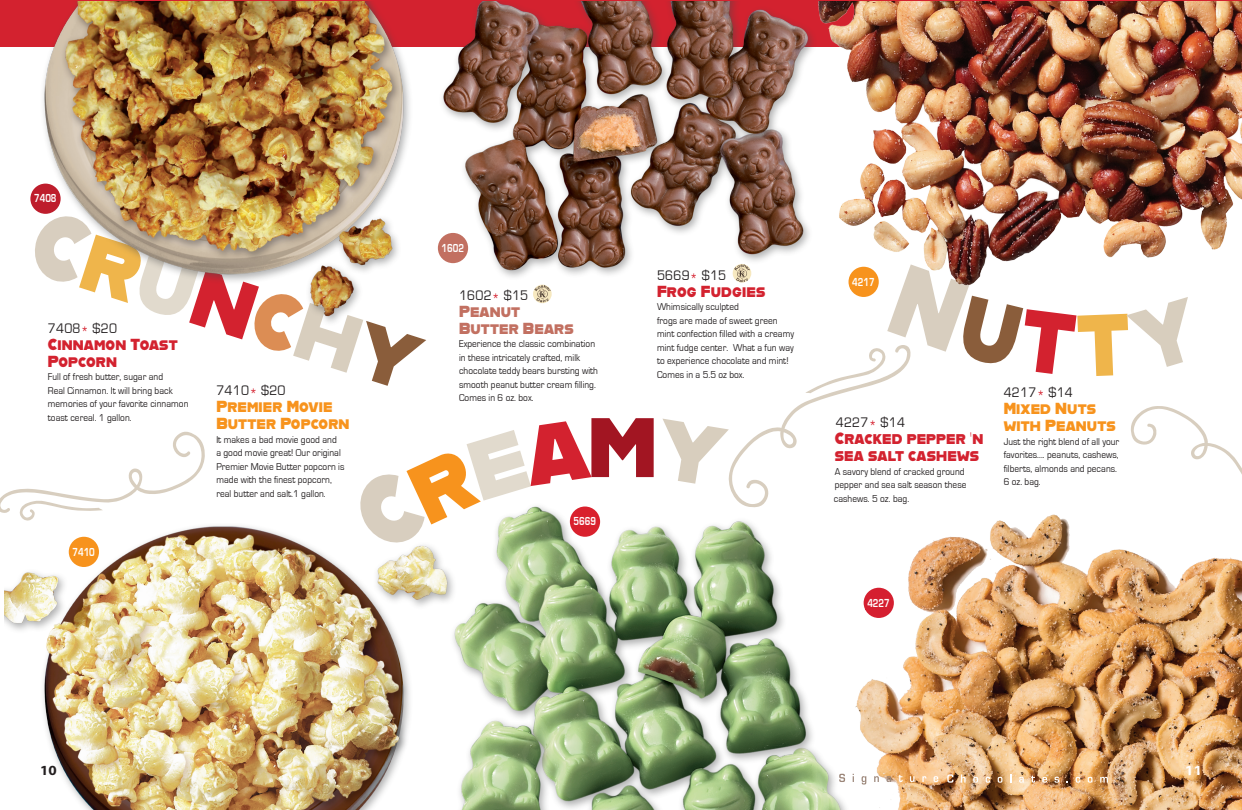
<style>
.page{position:relative;width:1242px;height:810px;background:#fff}
.page>*{position:absolute;margin:0;border:0;box-sizing:border-box;transform-origin:0 0}
.t1{font:16.3px/17px "Alfarn";letter-spacing:.01em;color:#d3222f;scale:.86 1}
.t2{font:16px/17px "Alfarn";letter-spacing:.01em;color:#f7931d;scale:.88 1}
.t3{font:16px/17px "Alfarn";letter-spacing:.01em;color:#d3222f;scale:.88 1}
.t4{font:16px/17px "Alfarn";letter-spacing:.01em;color:#c27061;scale:.88 1}
.t5{font:14.3px "Eurostile";letter-spacing:.02em;color:#231f20;scale:.91 1}
.t6{font:700 14px "Myriad Pro";color:#231f20;scale:1.07 1}
.t7{font:700 14px "Myriad Pro";color:#fff;scale:1.07 1}
.t8{font:700 12px "Eurostile";letter-spacing:-.005em;color:#fff;scale:.75 1}
.t9{font:10.2px/13.5px "Eurostile";letter-spacing:.005em;color:#231f20;scale:.91 1}
.s1{color:#d5212f}
</style>
<div class="page">
<div style="left:0;top:0;width:1242px;height:46px;background:#d3222f"></div>
<img style="left:4px;top:1px;width:1238px;height:809px">
<svg style="left:839px;top:774px;width:6px;height:8px"></svg>
<svg style="left:862px;top:776px;width:4px;height:9px"></svg>
<svg style="left:874px;top:776px;width:5px;height:6px"></svg>
<svg style="left:887px;top:776px;width:4px;height:6px"></svg>
<svg style="left:899px;top:775px;width:4px;height:7px"></svg>
<svg style="left:910px;top:776px;width:5px;height:6px"></svg>
<svg style="left:922px;top:776px;width:4px;height:6px"></svg>
<svg style="left:933px;top:776px;width:5px;height:6px"></svg>
<svg style="left:947px;top:774px;width:6px;height:9px"></svg>
<svg style="left:961px;top:774px;width:5px;height:9px"></svg>
<svg style="left:973px;top:777px;width:5px;height:6px"></svg>
<svg style="left:986px;top:777px;width:4px;height:6px"></svg>
<svg style="left:998px;top:777px;width:5px;height:6px"></svg>
<svg style="left:1019px;top:777px;width:5px;height:6px"></svg>
<svg style="left:1031px;top:776px;width:4px;height:7px"></svg>
<svg style="left:1042px;top:777px;width:5px;height:6px"></svg>
<svg style="left:1054px;top:777px;width:5px;height:6px"></svg>
<svg style="left:1076px;top:777px;width:4px;height:6px"></svg>
<svg style="left:1088px;top:777px;width:5px;height:6px"></svg>
<svg style="left:1100px;top:777px;width:8px;height:6px"></svg>
<img style="left:533px;top:285px;width:19px;height:18px;border-radius:9px">
<div style="left:570px;top:507px;width:30px;height:30px;background:#d9212d;border-radius:50%"></div>
<div style="left:438px;top:233px;width:30px;height:30px;background:#c27061;border-radius:50%"></div>
<div style="left:864px;top:588px;width:30px;height:30px;background:#d51f30;border-radius:50%"></div>
<div style="left:30px;top:184px;width:31px;height:30px;background:#be1d2c;border-radius:50%"></div>
<div style="left:69px;top:537px;width:30px;height:30px;background:#f7931d;border-radius:50%"></div>
<svg style="left:0;top:431px;width:205px;height:90px"></svg>
<svg style="left:662px;top:264px;width:580px;height:279px"></svg>
<p class="t8" style="left:34px;top:192px;width:31px">7408</p>
<h3 class="t5" style="left:48px;top:320px;width:78px">7408<span class="s1">*</span> $20</h3>
<h2 class="t3" style="left:48px;top:335px;width:149px">Cinnamon Toast<br>Popcorn</h2>
<p class="t9" style="left:48px;top:370px;width:156px">Full of fresh butter, sugar and<br>Real Cinnamon. It will bring back memories of your favorite cinnamon toast cereal. 1 gallon.</p>
<h3 class="t5" style="left:216px;top:383px;width:78px">7410<span class="s1">*</span> $20</h3>
<h2 class="t2" style="left:216px;top:397px;width:153px">Premier Movie<br>Butter Popcorn</h2>
<p class="t9" style="left:216px;top:433px;width:142px">It makes a bad movie good and<br>a good movie great! Our original<br>Premier Movie Butter popcorn is made with the finest popcorn, real butter and salt.1 gallon.</p>
<p class="t8" style="left:73px;top:545px;width:31px">7410</p>
<p class="t8" style="left:442px;top:241px;width:31px">1602</p>
<h3 class="t5" style="left:459px;top:287px;width:78px">1602<span class="s1">*</span> $15</h3>
<h2 class="t4" style="left:459px;top:302px;width:132px">Peanut<br>Butter Bears</h2>
<p class="t9" style="left:459px;top:337px;width:154px">Experience the classic combination in these intricately crafted, milk chocolate teddy bears bursting with smooth peanut butter cream filling.<br>Comes in 6 oz. box.</p>
<p class="t8" style="left:574px;top:515px;width:31px">5669</p>
<h3 class="t5" style="left:657px;top:267px;width:78px">5669<span class="s1">*</span> $15</h3>
<h2 class="t3" style="left:657px;top:282px;width:125px">Frog Fudgies</h2>
<p class="t9" style="left:657px;top:300px;width:152px">Whimsically sculpted<br>frogs are made of sweet green mint confection filled with a creamy mint fudge center. What a fun way to experience chocolate and mint!<br>Comes in a 5.5 oz box.</p>
<p class="t8" style="left:852px;top:275px;width:31px">4217</p>
<h3 class="t5" style="left:836px;top:415px;width:78px">4227<span class="s1">*</span> $14</h3>
<h1 class="t1" style="left:835px;top:430px;width:174px">Cracked pepper ’n sea salt cashews</h1>
<p class="t9" style="left:834px;top:465px;width:147px">A savory blend of cracked ground pepper and sea salt season these cashews. 5 oz. bag.</p>
<h3 class="t5" style="left:1004px;top:385px;width:78px">4217<span class="s1">*</span> $14</h3>
<h2 class="t2" style="left:1004px;top:399px;width:129px">Mixed Nuts with Peanuts</h2>
<p class="t9" style="left:1004px;top:435px;width:128px">Just the right blend of all your favorites.... peanuts, cashews, filberts, almonds and pecans.<br>6 oz. bag.</p>
<p class="t8" style="left:867px;top:596px;width:31px">4227</p>
<h3 class="t6" style="left:40px;top:762px;width:17px">10</h3>
<h3 class="t7" style="left:1185px;top:762px;width:17px">11</h3>
</div>
